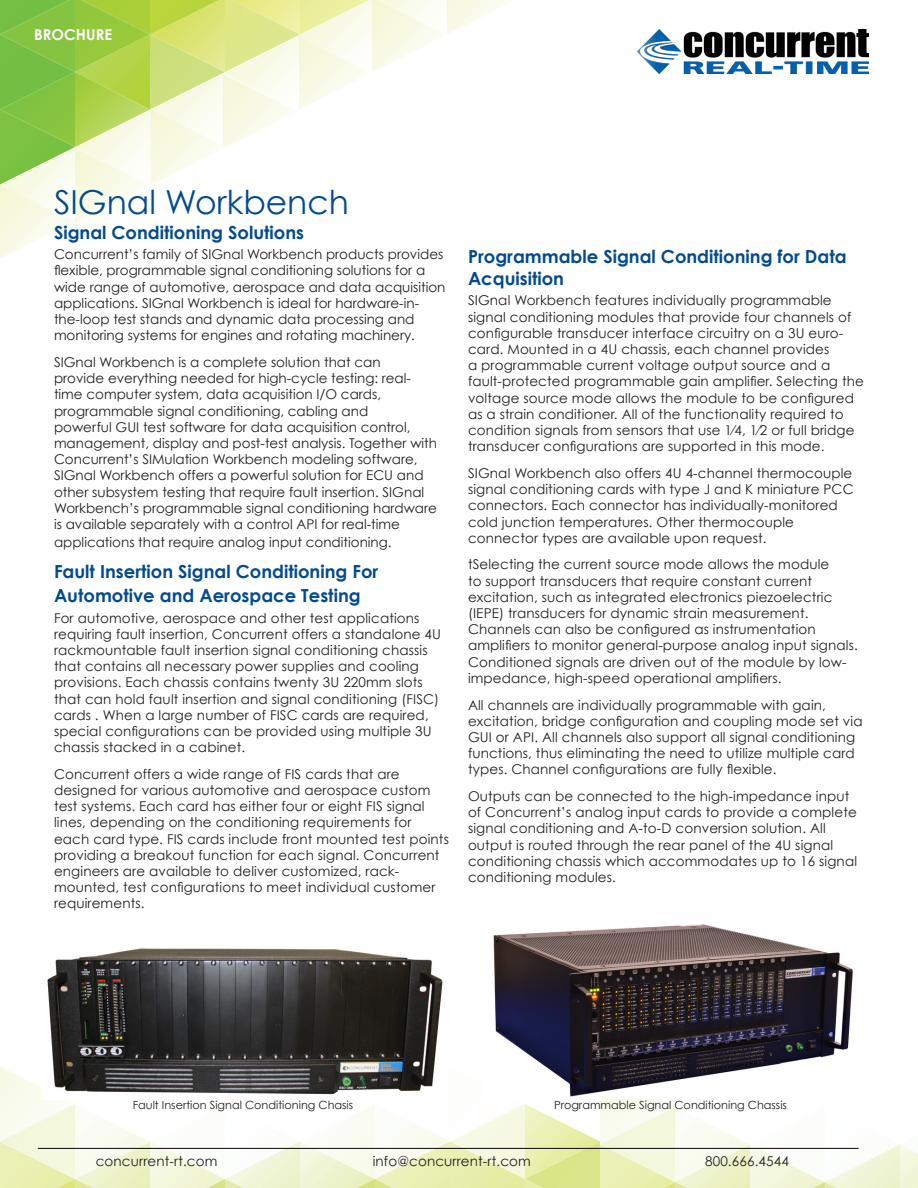
<style>
.page{position:relative;width:918px;height:1188px;background:#fff}
.page>*{position:absolute;margin:0;border:0;box-sizing:border-box;transform-origin:0 0}
.t1{font:33px "Century Gothic";color:#034b8d}
.t2{font:700 18px/23.4px "Century Gothic";color:#034b8d}
.t3{font:700 15px "Century Gothic";color:#fff}
.t4{font:13.5px/16.2px "Century Gothic";letter-spacing:.01em;color:#231f20}
.t5{font:11.25px "Century Gothic";color:#231f20}
</style>
<div class="page">
<svg style="left:0;top:1067px;width:918px;height:121px"></svg>
<hr style="left:38px;top:1148px;width:821px;height:1px;background:#231f20">
<svg style="left:0;top:0;width:513px;height:258px"></svg>
<img style="left:638px;top:29px;width:231px;height:44px">
<img style="left:41px;top:948px;width:404px;height:152px">
<img style="left:483px;top:924px;width:371px;height:175px">
<p class="t3" style="left:34px;top:25px;width:79px">BROCHURE</p>
<p class="t1" style="left:54px;top:182px;width:296px">SIGnal Workbench</p>
<p class="t2" style="left:54px;top:220px;width:252px">Signal Conditioning Solutions</p>
<p class="t4" style="left:54px;top:246px;width:393px">Concurrent’s family of SIGnal Workbench products provides flexible, programmable signal conditioning solutions for a wide range of automotive, aerospace and data acquisition applications. SIGnal Workbench is ideal for hardware-in&shy;the-loop test stands and dynamic data processing and monitoring systems for engines and rotating machinery.</p>
<p class="t4" style="left:54px;top:354px;width:385px">SIGnal Workbench is a complete solution that can<br>provide everything needed for high-cycle testing: real&shy;time computer system, data acquisition I/O cards, programmable signal conditioning, cabling and<br>powerful GUI test software for data acquisition control, management, display and post-test analysis. Together with Concurrent’s SIMulation Workbench modeling software, SIGnal Workbench offers a powerful solution for ECU and other subsystem testing that require fault insertion. SIGnal Workbench’s programmable signal conditioning hardware is available separately with a control API for real-time</p>
<p class="t4" style="left:54px;top:534px;width:339px">applications that require analog input conditioning.</p>
<p class="t2" style="left:54px;top:560px;width:326px">Fault Insertion Signal Conditioning For<br>Automotive and Aerospace Testing</p>
<p class="t4" style="left:54px;top:609px;width:389px">For automotive, aerospace and other test applications requiring fault insertion, Concurrent offers a standalone 4U rackmountable fault insertion signal conditioning chassis that contains all necessary power supplies and cooling provisions. Each chassis contains twenty 3U 220mm slots that can hold fault insertion and signal conditioning (FISC) cards . When a large number of FISC cards are required, special configurations can be provided using multiple 3U chassis stacked in a cabinet.</p>
<p class="t4" style="left:54px;top:766px;width:396px">Concurrent offers a wide range of FIS cards that are designed for various automotive and aerospace custom test systems. Each card has either four or eight FIS signal lines, depending on the conditioning requirements for each card type. FIS cards include front mounted test points providing a breakout function for each signal. Concurrent engineers are available to deliver customized, rack&shy;mounted, test configurations to meet individual customer requirements.</p>
<p class="t2" style="left:468px;top:245px;width:380px;line-height:21.6px">Programmable Signal Conditioning for Data<br>Acquisition</p>
<p class="t4" style="left:468px;top:292px;width:397px">SIGnal Workbench features individually programmable signal conditioning modules that provide four channels of configurable transducer interface circuitry on a 3U euro&shy;card. Mounted in a 4U chassis, each channel provides<br>a programmable current voltage output source and a fault-protected programmable gain amplifier. Selecting the voltage source mode allows the module to be configured as a strain conditioner. All of the functionality required to condition signals from sensors that use 1⁄4, 1⁄2 or full bridge transducer configurations are supported in this mode.</p>
<p class="t4" style="left:468px;top:465px;width:387px">SIGnal Workbench also offers 4U 4-channel thermocouple signal conditioning cards with type J and K miniature PCC connectors. Each connector has individually-monitored cold junction temperatures. Other thermocouple connector types are available upon request.</p>
<p class="t4" style="left:468px;top:556px;width:391px">tSelecting the current source mode allows the module<br>to support transducers that require constant current excitation, such as integrated electronics piezoelectric (IEPE) transducers for dynamic strain measurement.<br>Channels can also be configured as instrumentation amplifiers to monitor general-purpose analog input signals.<br>Conditioned signals are driven out of the module by low&shy;impedance, high-speed operational amplifiers.</p>
<p class="t4" style="left:468px;top:696px;width:396px">All channels are individually programmable with gain, excitation, bridge configuration and coupling mode set via GUI or API. All channels also support all signal conditioning functions, thus eliminating the need to utilize multiple card types. Channel configurations are fully flexible.</p>
<p class="t4" style="left:468px;top:788px;width:391px">Outputs can be connected to the high-impedance input of Concurrent’s analog input cards to provide a complete signal conditioning and A-to-D conversion solution. All output is routed through the rear panel of the 4U signal conditioning chassis which accommodates up to 16 signal conditioning modules.</p>
<p class="t5" style="left:133px;top:1098px;width:222px">Fault Insertion Signal Conditioning Chasis</p>
<p class="t5" style="left:554px;top:1098px;width:234px">Programmable Signal Conditioning Chassis</p>
<p class="t4" style="left:96px;top:1153px;width:123px">concurrent-rt.com</p>
<p class="t4" style="left:373px;top:1153px;width:160px">info@concurrent-rt.com</p>
<p class="t4" style="left:705px;top:1153px;width:85px">800.666.4544</p>
</div>
